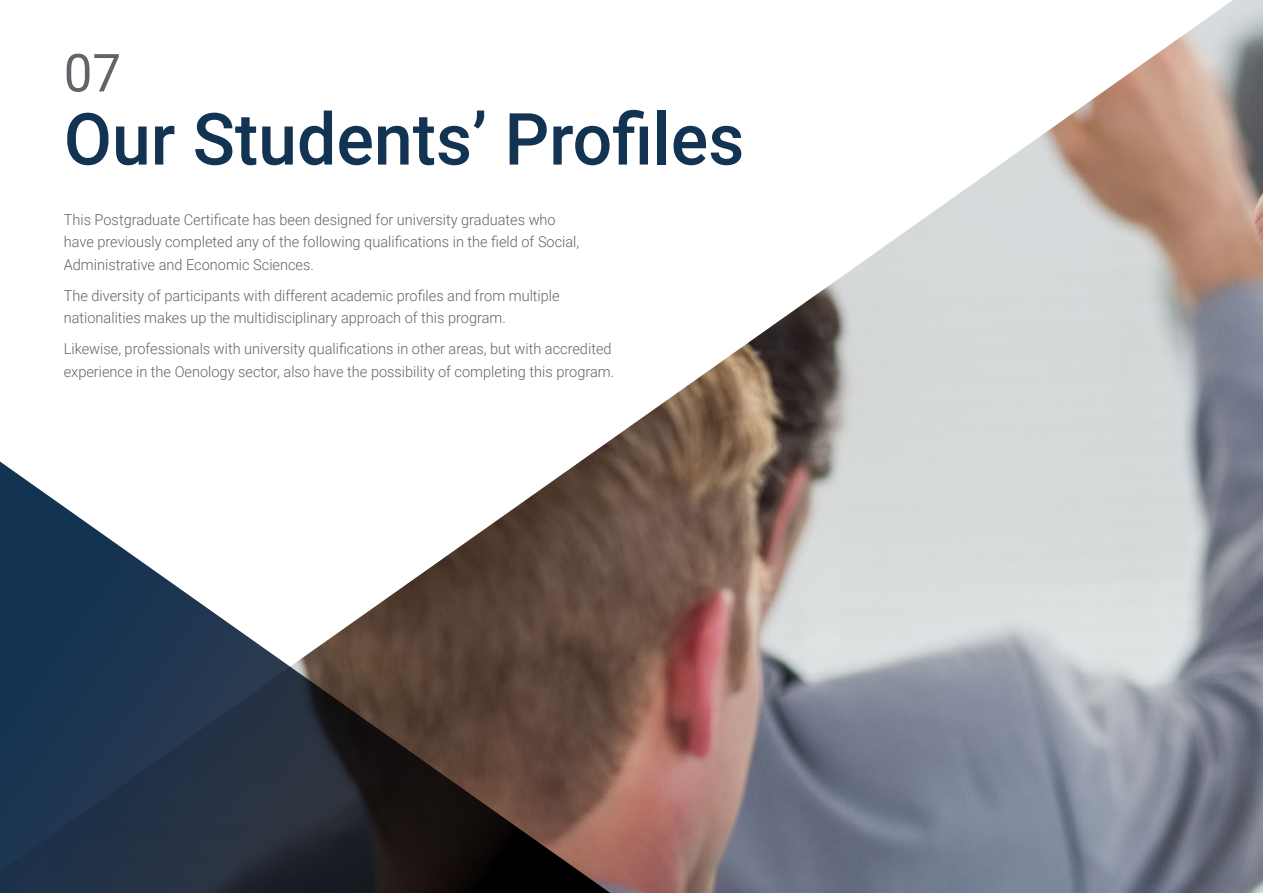
<style>
.page{position:relative;width:1263px;height:893px;background:#fff}
.page>*{position:absolute;margin:0;border:0;box-sizing:border-box;transform-origin:0 0}
.t1{font:500 72px "Roboto";color:#123352}
.t2{font:52.5px "Roboto";color:#61646a}
.t3{font:300 15px/22.5px "Roboto";color:#61646a}
</style>
<div class="page">
<img style="left:602px;top:0;width:661px;height:893px">
<svg style="left:0;top:446px;width:640px;height:447px"></svg>
<h2 class="t2" style="left:64px;top:36px;width:59px">07</h2>
<h1 class="t1" style="left:64px;top:89px;width:682px">Our Students’ Profiles</h1>
<p class="t3" style="left:64px;top:207px;width:517px">This Postgraduate Certificate has been designed for university graduates who have previously completed any of the following qualifications in the field of Social,<br>Administrative and Economic Sciences.</p>
<p class="t3" style="left:64px;top:283px;width:497px">The diversity of participants with different academic profiles and from multiple nationalities makes up the multidisciplinary approach of this program.</p>
<p class="t3" style="left:64px;top:337px;width:552px">Likewise, professionals with university qualifications in other areas, but with accredited experience in the Oenology sector, also have the possibility of completing this program.</p>
</div>
